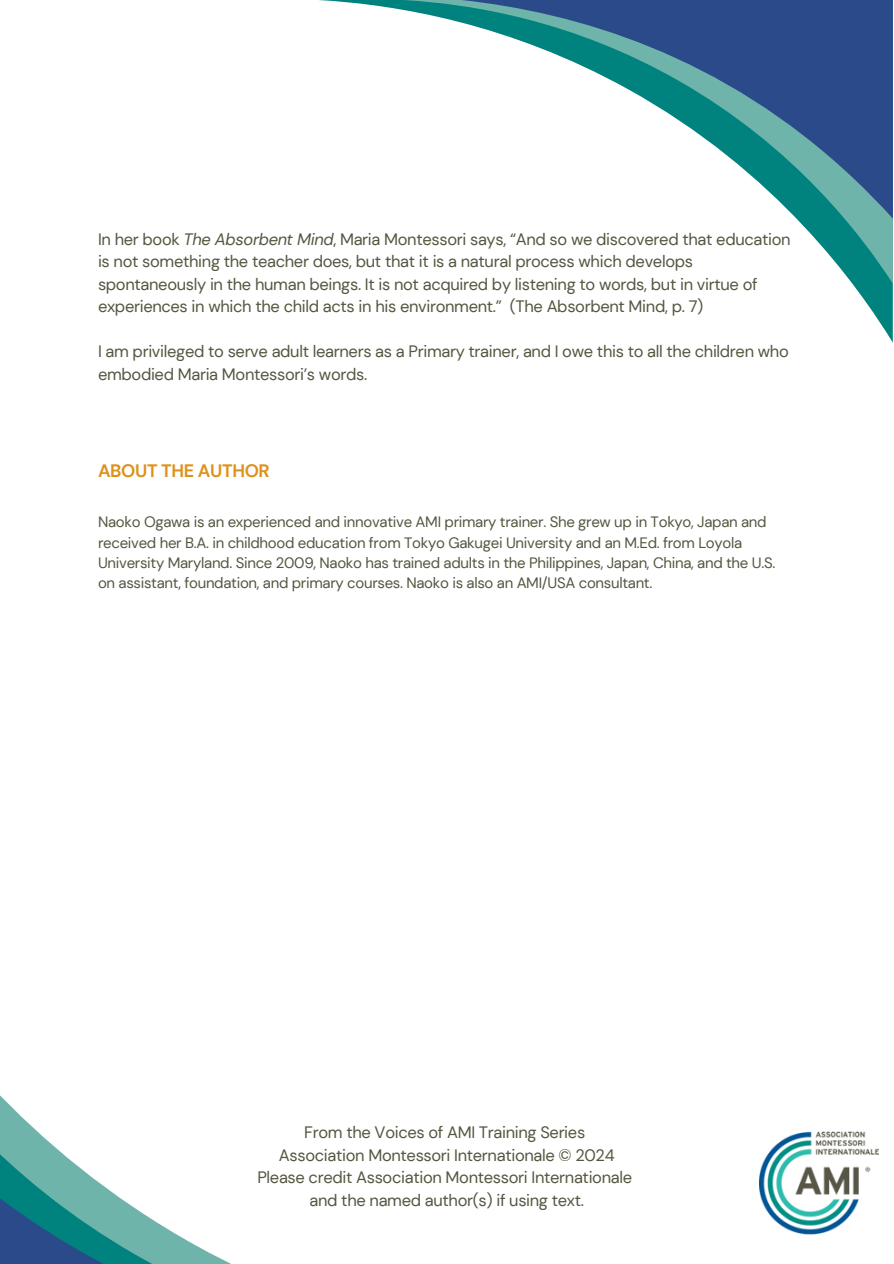
<style>
.page{position:relative;width:894px;height:1264px;background:#fff}
.page>*{position:absolute;margin:0;border:0;box-sizing:border-box;transform-origin:0 0}
.t1{font:700 18px "DM Sans";letter-spacing:-.02em;color:#dc921b}
.t2{font:16.5px/22.5px "DM Sans";letter-spacing:-.02em;color:#565540}
.t3{font:15px/20.2px "DM Sans";letter-spacing:-.02em;color:#565540}
.s1{font-style:italic}
</style>
<div class="page">
<svg style="left:0;top:1095px;width:229px;height:168px"></svg>
<svg style="left:319px;top:0;width:573px;height:341px"></svg>
<svg style="left:401px;top:0;width:491px;height:284px"></svg>
<svg style="left:460px;top:0;width:432px;height:219px"></svg>
<img style="left:759px;top:1131px;width:119px;height:104px">
<h2 class="t2" style="left:98px;top:228px;width:694px">In her book <span class="s1">The Absorbent Mind</span>, Maria Montessori says, “And so we discovered that education is not something the teacher does, but that it is a natural process which develops spontaneously in the human beings. It is not acquired by listening to words, but in virtue of experiences in which the child acts in his environment.” (The Absorbent Mind, p. 7)</h2>
<h2 class="t2" style="left:98px;top:340px;width:692px">I am privileged to serve adult learners as a Primary trainer, and I owe this to all the children who embodied Maria Montessori’s words.</h2>
<h1 class="t1" style="left:98px;top:459px;width:173px">ABOUT THE AUTHOR</h1>
<p class="t3" style="left:98px;top:512px;width:678px">Naoko Ogawa is an experienced and innovative AMI primary trainer. She grew up in Tokyo, Japan and received her B.A. in childhood education from Tokyo Gakugei University and an M.Ed. from Loyola University Maryland. Since 2009, Naoko has trained adults in the Philippines, Japan, China, and the U.S. on assistant, foundation, and primary courses. Naoko is also an AMI/USA consultant.</p>
<p class="t2" style="left:257px;top:1121px;width:376px;text-align:center">From the Voices of AMI Training Series<br>Association Montessori Internationale © 2024<br>Please credit Association Montessori Internationale and the named author(s) if using text.</p>
</div>
